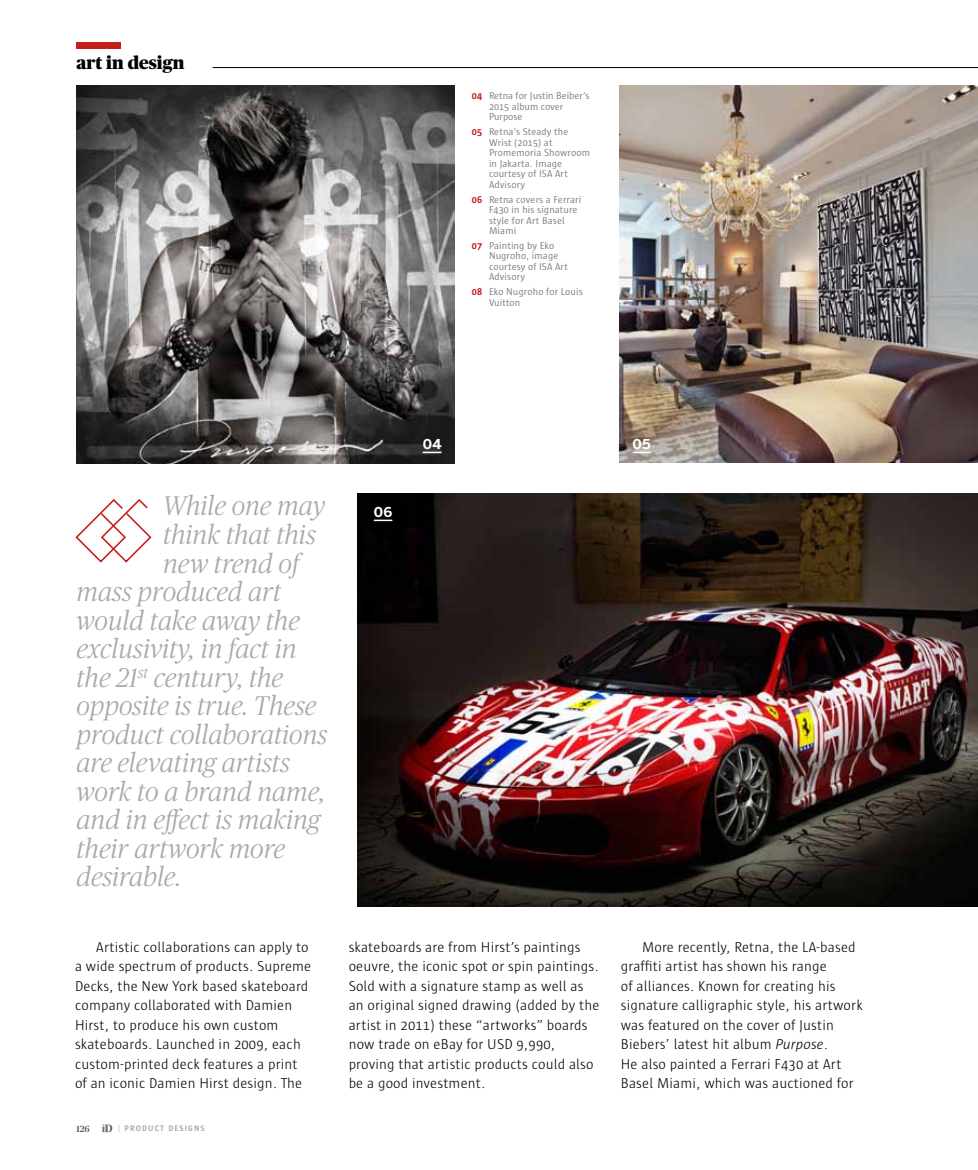
<style>
.page{position:relative;width:978px;height:1170px;background:#fff}
.page>*{position:absolute;margin:0;border:0;box-sizing:border-box;transform-origin:0 0}
.t1{font:italic 300 27px "Publico Headline";color:#a7a9ac}
.t2{font:900 18px "Publico Headline";color:#000}
.t3{font:300 14.7px/19.5px "Sun";letter-spacing:.01em;color:#000}
.t4{font:700 13.5px "Benton Sans";color:#fff}
.t5{font:10.2px/10.5px "Sun";letter-spacing:.01em;color:#808285}
.t6{font:500 9px "Publico Headline";color:#58595b}
.t7{font:700 8.25px "Sun";letter-spacing:.14em;color:#a7a9ac}
.s1{font-weight:700;color:#c61e1d}
.s2{font-style:italic}
.s3{font-weight:300}
</style>
<div class="page">
<svg style="left:102px;top:1124px;width:10px;height:7px"></svg>
<div style="left:77px;top:42px;width:44px;height:7px;background:#c61e1d"></div>
<hr style="left:213px;top:67px;width:765px;height:1px;background:#000">
<img style="left:77px;top:85px;width:378px;height:378px">
<img style="left:357px;top:494px;width:621px;height:412px">
<img style="left:620px;top:85px;width:358px;height:378px">
<svg style="left:75px;top:499px;width:77px;height:64px"></svg>
<svg style="left:423px;top:451px;width:19px;height:2px"></svg>
<svg style="left:633px;top:451px;width:18px;height:2px"></svg>
<svg style="left:374px;top:519px;width:18px;height:2px"></svg>
<p class="t2" style="left:77px;top:50px;width:109px">art in design</p>
<p class="t5" style="left:489px;top:91px;width:102px;text-indent:-17px"><span class="s1">04</span> Retna for Justin Beiber’s<br>2015 album cover<br>Purpose</p>
<p class="t5" style="left:489px;top:127px;width:102px;text-indent:-17px"><span class="s1">05</span> Retna’s Steady the<br>Wrist (2015) at<br>Promemoria Showroom in Jakarta. Image courtesy of ISA Art<br>Advisory</p>
<p class="t5" style="left:489px;top:194px;width:94px;text-indent:-17px"><span class="s1">06</span> Retna covers a Ferrari<br>F430 in his signature style for Art Basel<br>Miami</p>
<p class="t5" style="left:489px;top:240px;width:81px;text-indent:-17px"><span class="s1">07</span> Painting by Eko<br>Nugroho, image courtesy of ISA Art<br>Advisory</p>
<p class="t5" style="left:489px;top:286px;width:95px;text-indent:-17px"><span class="s1">08</span> Eko Nugroho for Louis<br>Vuitton</p>
<h1 class="t1" style="left:163px;top:487px;width:163px">While one may</h1>
<h1 class="t1" style="left:163px;top:516px;width:154px">think that this</h1>
<h1 class="t1" style="left:163px;top:544px;width:138px">new trend of</h1>
<h1 class="t1" style="left:77px;top:573px;width:206px">mass produced art</h1>
<h1 class="t1" style="left:77px;top:601px;width:225px">would take away the</h1>
<h1 class="t1" style="left:77px;top:630px;width:222px">exclusivity, in fact in</h1>
<h1 class="t1" style="left:77px;top:658px;width:208px">the 21<sup>st</sup> century, the</h1>
<h1 class="t1" style="left:77px;top:687px;width:241px">opposite is true. These</h1>
<h1 class="t1" style="left:77px;top:715px;width:252px">product collaborations</h1>
<h1 class="t1" style="left:77px;top:744px;width:215px">are elevating artists</h1>
<h1 class="t1" style="left:77px;top:772px;width:250px">work to a brand name,</h1>
<h1 class="t1" style="left:77px;top:801px;width:245px">and in effect is making</h1>
<h1 class="t1" style="left:77px;top:830px;width:210px">their artwork more</h1>
<h1 class="t1" style="left:77px;top:858px;width:106px">desirable.</h1>
<p class="t4" style="left:374px;top:504px;width:20px">06</p>
<p class="t4" style="left:423px;top:436px;width:20px">04</p>
<p class="t4" style="left:633px;top:436px;width:19px">05</p>
<p class="t3" style="left:75px;top:936px;width:238px;text-indent:21px">Artistic collaborations can apply to a wide spectrum of products. Supreme Decks, the New York based skateboard company collaborated with Damien Hirst, to produce his own custom skateboards. Launched in 2009, each custom-printed deck features a print of an iconic Damien Hirst design. The</p>
<p class="t3" style="left:349px;top:936px;width:252px">skateboards are from Hirst’s paintings oeuvre, the iconic spot or spin paintings.<br>Sold with a signature stamp as well as an original signed drawing (added by the artist in 2011) these “artworks” boards now trade on eBay for USD 9,990, proving that artistic products could also be a good investment.</p>
<p class="t3" style="left:621px;top:936px;width:244px;text-indent:21px">More recently, Retna, the LA-based graffiti artist has shown his range<br>of alliances. Known for creating his signature calligraphic style, his artwork was featured on the cover of Justin Biebers’ latest hit album <span class="s2">Purpose</span>.<br>He also painted a Ferrari F430 at Art Basel Miami, which was auctioned for</p>
<p class="t6" style="left:77px;top:1122px;width:15px">126</p>
<p class="t7" style="left:118px;top:1123px;width:88px"><span class="s3">|</span> PRODUCT DESIGNS</p>
</div>
